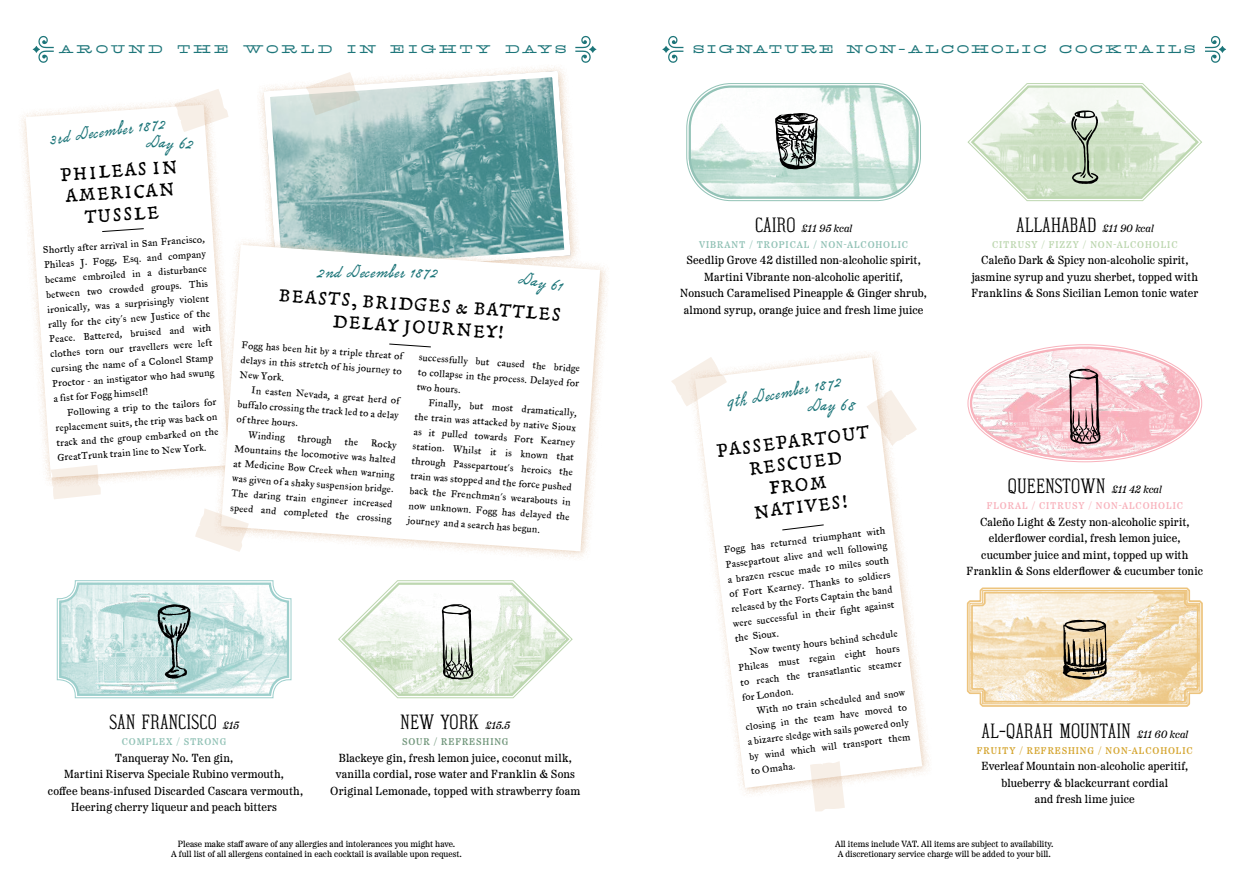
<style>
.page{position:relative;width:1259px;height:893px;background:#fff}
.page>*{position:absolute;margin:0;border:0;box-sizing:border-box;transform-origin:0 0}
.t1{font:24px "Rudyard WF";color:#000}
.t2{font:21.9px/22px "Gryphius MVB SC";color:#000;text-align:center}
.t3{font:19.5px "Grubb Script WF";letter-spacing:.02em;color:#1c7579}
.t4{font:14.1px "Gano Extended WF";letter-spacing:.15em;color:#1c7579}
.t5{font:14.1px "Gano Extended WF";letter-spacing:.21em;color:#1c7579}
.t6{font:11.7px/16.5px "Etna";letter-spacing:.015em;color:#000;text-align:center}
.t7{font:10.8px/14.9px "Historical Fell Type Roman";color:#000;text-align:justify}
.t8{font:italic 10.5px "Etna";color:#000}
.t9{font:600 9.75px "Etna";letter-spacing:.09em;color:#92c2b6}
.t10{font:600 9.75px "Etna";letter-spacing:.09em;color:#d5a632}
.t11{font:600 9.75px "Etna";letter-spacing:.09em;color:#f8b2bc}
.t12{font:600 9.75px "Etna";letter-spacing:.09em;color:#bdd7b0}
.t13{font:600 9.75px "Etna";letter-spacing:.09em;color:#71967b}
.t14{font:9px/10.5px "Etna";color:#000;text-align:center}
</style>
<div class="page">
<svg style="left:260px;top:68px;width:314px;height:169px"></svg>
<svg style="left:26px;top:105px;width:194px;height:373px"></svg>
<svg style="left:101px;top:228px;width:44px;height:4px"></svg>
<div style="left:213px;top:237px;width:397px;height:324px;background:#cc9562;opacity:.43"></div>
<svg style="left:221px;top:245px;width:379px;height:306px"></svg>
<svg style="left:388px;top:343px;width:43px;height:5px"></svg>
<svg style="left:174px;top:89px;width:54px;height:43px"></svg>
<svg style="left:306px;top:72px;width:54px;height:43px"></svg>
<svg style="left:195px;top:508px;width:54px;height:44px"></svg>
<svg style="left:51px;top:465px;width:50px;height:34px"></svg>
<img style="left:688px;top:85px;width:230px;height:114px">
<div style="left:686px;top:83px;width:235px;height:118px;border:1px solid #92c2b6;border-radius:44px"></div>
<div style="left:688px;top:85px;width:230px;height:114px;border:2px solid #92c2b6;border-radius:41px"></div>
<svg style="left:33px;top:35px;width:21px;height:28px"></svg>
<svg style="left:575px;top:35px;width:21px;height:28px"></svg>
<svg style="left:662px;top:35px;width:21px;height:28px"></svg>
<svg style="left:1205px;top:35px;width:21px;height:28px"></svg>
<img style="left:970px;top:347px;width:229px;height:113px">
<svg style="left:695px;top:357px;width:227px;height:431px"></svg>
<svg style="left:781px;top:524px;width:43px;height:7px"></svg>
<svg style="left:671px;top:357px;width:56px;height:49px"></svg>
<svg style="left:810px;top:761px;width:35px;height:50px"></svg>
<svg style="left:866px;top:390px;width:51px;height:56px"></svg>
<svg style="left:57px;top:580px;width:235px;height:118px"></svg>
<svg style="left:967px;top:83px;width:235px;height:119px"></svg>
<svg style="left:966px;top:587px;width:237px;height:120px;background:#ecd9b9"></svg>
<svg style="left:775px;top:113px;width:43px;height:56px"></svg>
<svg style="left:338px;top:580px;width:235px;height:119px"></svg>
<svg style="left:1069px;top:369px;width:31px;height:75px;background:#b49196"></svg>
<h3 class="t5" style="left:59px;top:42px;width:509px">AROUND THE WORLD IN EIGHTY DAYS</h3>
<h3 class="t3" style="left:48px;top:126px;width:119px;rotate:-8deg">3rd December 1872</h3>
<h3 class="t3" style="left:146px;top:129px;width:50px;rotate:2deg">Day 62</h3>
<h2 class="t2" style="left:59px;top:164px;width:120px;rotate:-4deg">PHILEAS IN<br>AMERICAN<br>TUSSLE</h2>
<p class="t7" style="left:43px;top:243px;width:164px;rotate:-4deg">Shortly after arrival in San Francisco, Phileas J. Fogg, Esq. and company became embroiled in a disturbance between two crowded groups. This ironically, was a surprisingly violent rally for the city's new Justice of the Peace. Battered, bruised and with clothes torn our travellers were left cursing the name of a Colonel Stamp Proctor - an instigator who had swung a fist for Fogg himself!</p>
<p class="t7" style="left:54px;top:406px;width:164px;text-indent:13px;rotate:-4deg">Following a trip to the tailors for replacement suits, the trip was back on track and the group embarked on the GreatTrunk train line to New York.</p>
<h3 class="t3" style="left:316px;top:259px;width:124px">2nd December 1872</h3>
<h3 class="t3" style="left:521px;top:265px;width:47px;rotate:10deg">Day 61</h3>
<h2 class="t2" style="left:279px;top:284px;width:285px;rotate:4deg">BEASTS, BRIDGES &amp; BATTLES<br>DELAY JOURNEY!</h2>
<p class="t7" style="left:242px;top:337px;width:163px;rotate:4deg">Fogg has been hit by a triple threat of delays in this stretch of his journey to New York.</p>
<p class="t7" style="left:239px;top:382px;width:163px;text-indent:13px;rotate:4deg">In easten Nevada, a great herd of buffalo crossing the track led to a delay of three hours.</p>
<p class="t7" style="left:236px;top:426px;width:163px;text-indent:13px;rotate:4deg">Winding through the Rocky Mountains the locomotive was halted at Medicine Bow Creek when warning was given of a shaky suspension bridge.<br>The daring train engineer increased speed and completed the crossing</p>
<p class="t7" style="left:419px;top:350px;width:163px;rotate:4deg">successfully but caused the bridge to collapse in the process. Delayed for two hours.</p>
<p class="t7" style="left:416px;top:394px;width:163px;text-indent:13px;rotate:4deg">Finally, but most dramatically, the train was attacked by native Sioux as it pulled towards Fort Kearney station. Whilst it is known that through Passepartout's heroics the train was stopped and the force pushed back the Frenchman's wearabouts in now unknown. Fogg has delayed the journey and a search has begun.</p>
<h1 class="t1" style="left:109px;top:711px;width:109px">SAN FRANCISCO</h1>
<p class="t8" style="left:223px;top:717px;width:18px">£15</p>
<p class="t9" style="left:122px;top:734px;width:106px">COMPLEX / STRONG</p>
<p class="t6" style="left:48px;top:748px;width:257px">Tanqueray No. Ten gin,<br>Martini Riserva Speciale Rubino vermouth,<br>coffee beans-infused Discarded Cascara vermouth, Heering cherry liqueur and peach bitters</p>
<h1 class="t1" style="left:400px;top:711px;width:81px">NEW YORK</h1>
<p class="t8" style="left:485px;top:717px;width:27px">£15.5</p>
<p class="t13" style="left:402px;top:734px;width:108px">SOUR / REFRESHING</p>
<p class="t6" style="left:330px;top:748px;width:252px">Blackeye gin, fresh lemon juice, coconut milk, vanilla cordial, rose water and Franklin &amp; Sons<br>Original Lemonade, topped with strawberry foam</p>
<h3 class="t4" style="left:692px;top:42px;width:504px">SIGNATURE NON-ALCOHOLIC COCKTAILS</h3>
<h1 class="t1" style="left:755px;top:214px;width:42px">CAIRO</h1>
<p class="t8" style="left:801px;top:220px;width:52px">£11 95 kcal</p>
<p class="t9" style="left:699px;top:237px;width:210px">VIBRANT / TROPICAL / NON-ALCOHOLIC</p>
<p class="t6" style="left:680px;top:251px;width:248px">Seedlip Grove 42 distilled non-alcoholic spirit, Martini Vibrante non-alcoholic aperitif,<br>Nonsuch Caramelised Pineapple &amp; Ginger shrub, almond syrup, orange juice and fresh lime juice</p>
<h3 class="t3" style="left:724px;top:390px;width:119px;rotate:-11deg">9th December 1872</h3>
<h3 class="t3" style="left:807px;top:393px;width:50px;rotate:-1deg">Day 68</h3>
<h2 class="t2" style="left:715px;top:440px;width:155px;rotate:-7deg">PASSEPARTOUT<br>RESCUED<br>FROM<br>NATIVES!</h2>
<p class="t7" style="left:723px;top:542px;width:164px;rotate:-7deg">Fogg has returned triumphant with Passepartout alive and well following a brazen rescue made 10 miles south of Fort Kearney. Thanks to soldiers released by the Forts Captain the band were successful in their fight against the Sioux.</p>
<p class="t7" style="left:736px;top:646px;width:164px;text-indent:13px;rotate:-7deg">Now twenty hours behind schedule Phileas must regain eight hours to reach the transatlantic steamer for London.</p>
<p class="t7" style="left:743px;top:705px;width:164px;text-indent:13px;rotate:-7deg">With no train scheduled and snow closing in the team have moved to a bizarre sledge with sails powered only by wind which will transport them to Omaha.</p>
<h1 class="t1" style="left:1016px;top:214px;width:82px">ALLAHABAD</h1>
<p class="t8" style="left:1102px;top:220px;width:53px">£11 90 kcal</p>
<p class="t12" style="left:992px;top:237px;width:187px">CITRUSY / FIZZY / NON-ALCOHOLIC</p>
<p class="t6" style="left:971px;top:251px;width:228px">Caleño Dark &amp; Spicy non-alcoholic spirit, jasmine syrup and yuzu sherbet, topped with<br>Franklins &amp; Sons Sicilian Lemon tonic water</p>
<h1 class="t1" style="left:1008px;top:475px;width:99px">QUEENSTOWN</h1>
<p class="t8" style="left:1111px;top:481px;width:52px">£11 42 kcal</p>
<p class="t11" style="left:986px;top:498px;width:198px">FLORAL / CITRUSY / NON-ALCOHOLIC</p>
<p class="t6" style="left:966px;top:512px;width:238px">Caleño Light &amp; Zesty non-alcoholic spirit, elderflower cordial, fresh lemon juice, cucumber juice and mint, topped up with Franklin &amp; Sons elderflower &amp; cucumber tonic</p>
<h1 class="t1" style="left:981px;top:720px;width:151px">AL-QARAH MOUNTAIN</h1>
<p class="t8" style="left:1137px;top:726px;width:53px">£11 60 kcal</p>
<p class="t10" style="left:977px;top:743px;width:217px">FRUITY / REFRESHING / NON-ALCOHOLIC</p>
<p class="t6" style="left:981px;top:757px;width:208px">Everleaf Mountain non-alcoholic aperitif, blueberry &amp; blackcurrant cordial<br>and fresh lime juice</p>
<p class="t14" style="left:171px;top:838px;width:292px">Please make staff aware of any allergies and intolerances you might have.<br>A full list of all allergens contained in each cocktail is available upon request.</p>
<p class="t14" style="left:835px;top:838px;width:220px;text-align:left">All items include VAT. All items are subject to availability.<br>A discretionary service charge will be added to your bill.</p>
</div>
